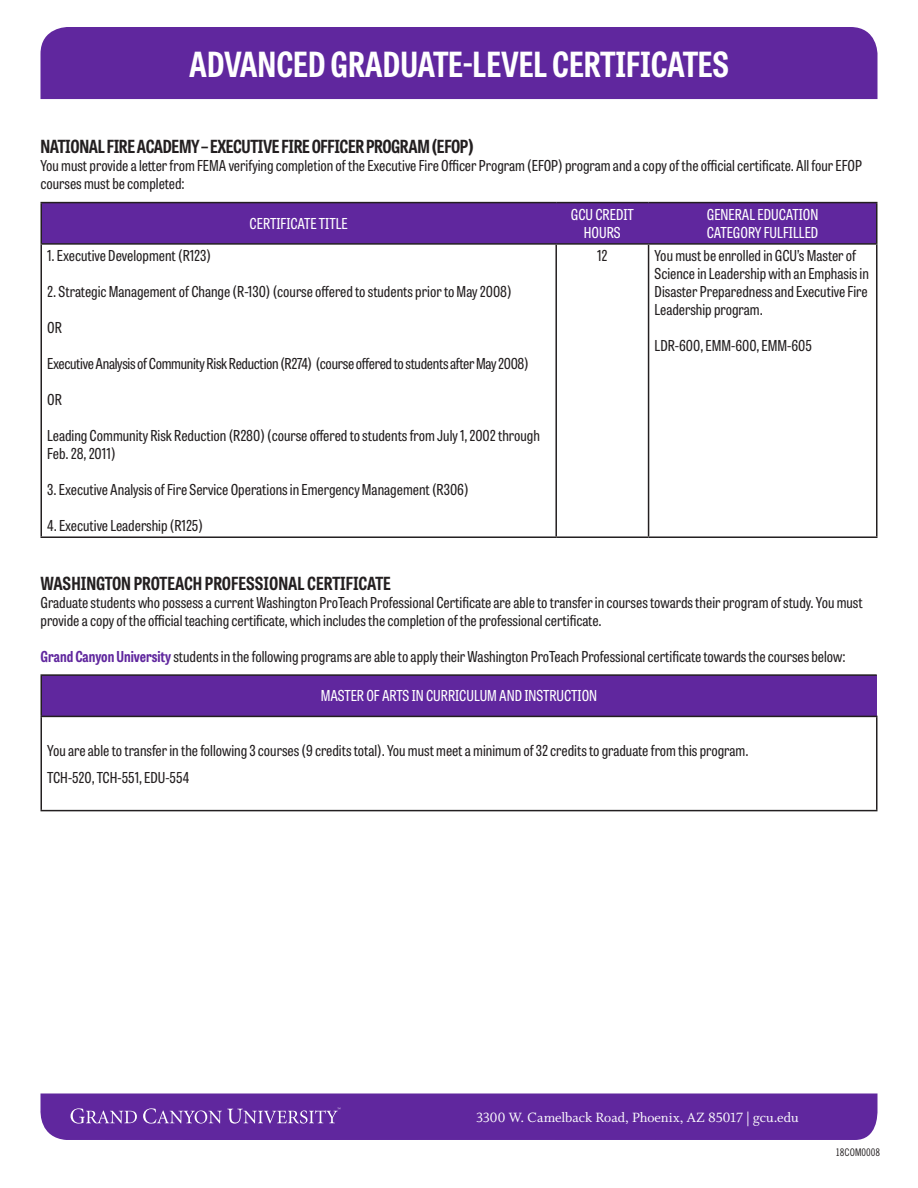
<style>
.page{position:relative;width:918px;height:1188px;background:#fff}
.page>*{position:absolute;margin:0;border:0;box-sizing:border-box;transform-origin:0 0}
.t1{font:700 34.5px "Tablet Gothic Condensed";color:#fff}
.t2{font:700 18px "Tablet Gothic Condensed";letter-spacing:-.02em;color:#231f20}
.t3{font:700 18px "Tablet Gothic Condensed";color:#231f20}
.t4{font:15px/18px "Tablet Gothic Condensed";color:#231f20}
.t5{font:15px/18px "Tablet Gothic Condensed";color:#fff;text-align:center}
.t6{font:15px "Tablet Gothic Condensed";letter-spacing:-.02em;color:#231f20}
.t7{font:15px "Whitman Roman LF";color:#fff}
.t8{font:10.5px "Trade Gothic LT Std Cn 18";color:#231f20}
.s1{font-weight:700;color:#60279e}
</style>
<div class="page">
<div style="left:40px;top:27px;width:838px;height:72px;background:#60279e"></div>
<svg style="left:40px;top:1093px;width:838px;height:47px;background:#662fa1"></svg>
<div style="left:42px;top:203px;width:834px;height:40px;background:#60279e"></div>
<hr style="left:40px;top:245px;width:2px;height:291px;background:#231f20">
<hr style="left:555px;top:245px;width:2px;height:291px;background:#231f20">
<hr style="left:648px;top:245px;width:1px;height:291px;background:#231f20">
<hr style="left:876px;top:245px;width:2px;height:291px;background:#231f20">
<hr style="left:40px;top:536px;width:516px;height:2px;background:#231f20">
<hr style="left:556px;top:536px;width:93px;height:2px;background:#231f20">
<hr style="left:649px;top:536px;width:228px;height:2px;background:#231f20">
<hr style="left:40px;top:202px;width:516px;height:1px;background:#231f20">
<hr style="left:40px;top:203px;width:2px;height:40px;background:#231f20">
<hr style="left:556px;top:202px;width:93px;height:1px;background:#231f20">
<hr style="left:649px;top:202px;width:228px;height:1px;background:#231f20">
<hr style="left:876px;top:203px;width:2px;height:40px;background:#231f20">
<hr style="left:40px;top:243px;width:516px;height:2px;background:#231f20">
<hr style="left:556px;top:243px;width:93px;height:2px;background:#231f20">
<hr style="left:649px;top:243px;width:228px;height:2px;background:#231f20">
<div style="left:41px;top:675px;width:836px;height:41px;background:#60279e"></div>
<hr style="left:40px;top:717px;width:2px;height:93px;background:#231f20">
<hr style="left:876px;top:717px;width:2px;height:93px;background:#231f20">
<hr style="left:40px;top:810px;width:838px;height:1px;background:#231f20">
<hr style="left:40px;top:674px;width:837px;height:2px;background:#231f20">
<hr style="left:40px;top:676px;width:2px;height:40px;background:#231f20">
<hr style="left:40px;top:716px;width:838px;height:1px;background:#231f20">
<h1 class="t1" style="left:189px;top:41px;width:541px">ADVANCED GRADUATE-LEVEL CERTIFICATES</h1>
<p class="t2" style="left:40px;top:134px;width:435px">NATIONAL FIRE ACADEMY – EXECUTIVE FIRE OFFICER PROGRAM (EFOP)</p>
<p class="t4" style="left:40px;top:156px;width:823px">You must provide a letter from FEMA verifying completion of the Executive Fire Officer Program (EFOP) program and a copy of the official certificate. All four EFOP courses must be completed:</p>
<p class="t5" style="left:250px;top:214px;width:100px">CERTIFICATE TITLE</p>
<p class="t5" style="left:571px;top:205px;width:65px">GCU CREDIT<br>HOURS</p>
<p class="t5" style="left:707px;top:205px;width:113px">GENERAL EDUCATION</p>
<p class="t5" style="left:707px;top:223px;width:113px">CATEGORY FULFILLED</p>
<p class="t4" style="left:47px;top:246px;width:165px">1. Executive Development (R123)</p>
<p class="t4" style="left:47px;top:282px;width:466px">2. Strategic Management of Change (R-130) (course offered to students prior to May 2008)</p>
<p class="t4" style="left:47px;top:318px;width:16px">OR</p>
<p class="t6" style="left:47px;top:354px;width:483px">Executive Analysis of Community Risk Reduction (R274) (course offered to students after May 2008)</p>
<p class="t4" style="left:47px;top:390px;width:16px">OR</p>
<p class="t4" style="left:47px;top:426px;width:494px">Leading Community Risk Reduction (R280) (course offered to students from July 1, 2002 through<br>Feb. 28, 2011)</p>
<p class="t4" style="left:47px;top:480px;width:423px">3. Executive Analysis of Fire Service Operations in Emergency Management (R306)</p>
<p class="t4" style="left:47px;top:516px;width:157px">4. Executive Leadership (R125)</p>
<p class="t4" style="left:597px;top:246px;width:12px">12</p>
<p class="t4" style="left:655px;top:246px;width:216px">You must be enrolled in GCU’s Master of Science in Leadership with an Emphasis in Disaster Preparedness and Executive Fire Leadership program.</p>
<p class="t4" style="left:655px;top:336px;width:159px">LDR-600, EMM-600, EMM-605</p>
<p class="t3" style="left:40px;top:571px;width:352px">WASHINGTON PROTEACH PROFESSIONAL CERTIFICATE</p>
<p class="t4" style="left:40px;top:593px;width:824px">Graduate students who possess a current Washington ProTeach Professional Certificate are able to transfer in courses towards their program of study. You must provide a copy of the official teaching certificate, which includes the completion of the professional certificate.</p>
<p class="t4" style="left:40px;top:647px;width:807px"><span class="s1">Grand Canyon University</span> students in the following programs are able to apply their Washington ProTeach Professional certificate towards the courses below:</p>
<p class="t5" style="left:321px;top:686px;width:278px">MASTER OF ARTS IN CURRICULUM AND INSTRUCTION</p>
<p class="t4" style="left:47px;top:741px;width:703px">You are able to transfer in the following 3 courses (9 credits total). You must meet a minimum of 32 credits to graduate from this program.</p>
<p class="t4" style="left:47px;top:768px;width:143px">TCH-520, TCH-551, EDU-554</p>
<p class="t7" style="left:476px;top:1109px;width:324px">3300 W. Camelback Road, Phoenix, AZ 85017 | gcu.edu</p>
<p class="t8" style="left:835px;top:1146px;width:46px">18COM0008</p>
</div>
